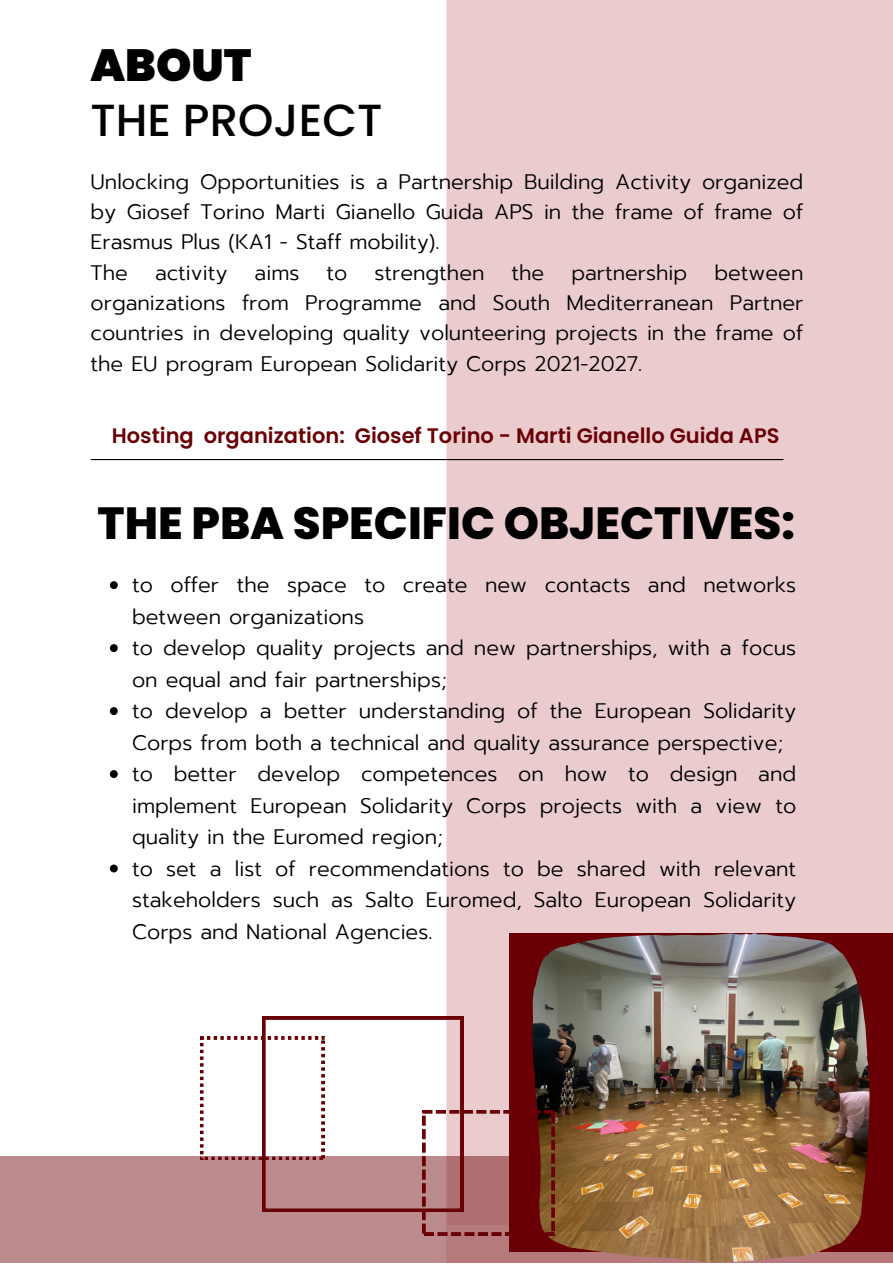
<style>
.page{position:relative;width:893px;height:1264px;background:#fff}
.page>*{position:absolute;margin:0;border:0;box-sizing:border-box;transform-origin:0 0}
.t1{font:800 45px "Poppins";color:#000}
.t2{font:500 45px "Poppins";color:#000}
.t3{font:900 45px "Poppins";color:#000}
.t4{font:300 21px/31.5px "Prompt";color:#000;text-align:justify}
.t5{font:600 21px "Poppins";color:#690005}
</style>
<div class="page">
<div style="left:447px;top:0;width:445px;height:1224px;background:#ebccce"></div>
<svg style="left:0;top:1156px;width:892px;height:106px;fill:#ba8a8c"></svg>
<svg style="left:110px;top:581px;width:8px;height:8px"></svg>
<svg style="left:110px;top:644px;width:8px;height:8px"></svg>
<svg style="left:110px;top:707px;width:8px;height:8px"></svg>
<svg style="left:110px;top:770px;width:8px;height:8px"></svg>
<svg style="left:110px;top:864px;width:8px;height:8px"></svg>
<div style="left:509px;top:933px;width:383px;height:318px;background:#690005"></div>
<img style="left:532px;top:933px;width:337px;height:329px">
<hr style="left:91px;top:459px;width:692px;height:1px;background:#000">
<svg style="left:200px;top:1016px;width:354px;height:219px"></svg>
<p class="t3" style="left:90px;top:34px;width:162px">ABOUT</p>
<p class="t2" style="left:90px;top:89px;width:293px">THE PROJECT</p>
<p class="t4" style="left:90px;top:166px;width:714px;line-height:30.3px">Unlocking Opportunities is a Partnership Building Activity organized by Giosef Torino Marti Gianello Guida APS in the frame of frame of Erasmus Plus (KA1 - Staff mobility).</p>
<p class="t4" style="left:90px;top:257px;width:39px">The</p>
<p class="t4" style="left:155px;top:257px;width:74px">activity</p>
<p class="t4" style="left:254px;top:257px;width:46px">aims</p>
<p class="t4" style="left:326px;top:257px;width:22px">to</p>
<p class="t4" style="left:374px;top:257px;width:112px">strengthen</p>
<p class="t4" style="left:511px;top:257px;width:34px">the</p>
<p class="t4" style="left:571px;top:257px;width:117px">partnership</p>
<p class="t4" style="left:90px;top:257px;width:714px;line-height:30.3px;text-indent:623px">between organizations from Programme and South Mediterranean Partner countries in developing quality volunteering projects in the frame of the EU program European Solidarity Corps 2021-2027.</p>
<p class="t5" style="left:112px;top:421px;width:669px">Hosting organization: Giosef Torino - Marti Gianello Guida APS</p>
<p class="t1" style="left:98px;top:492px;width:699px">THE PBA SPECIFIC OBJECTIVES:</p>
<p class="t4" style="left:132px;top:569px;width:665px">to offer the space to create new contacts and networks between organizations</p>
<p class="t4" style="left:132px;top:632px;width:665px">to develop quality projects and new partnerships, with a focus on equal and fair partnerships;</p>
<p class="t4" style="left:132px;top:695px;width:665px">to develop a better understanding of the European Solidarity<br>Corps from both a technical and quality assurance perspective;</p>
<p class="t4" style="left:132px;top:758px;width:665px">to better develop competences on how to design and implement European Solidarity Corps projects with a view to quality in the Euromed region;</p>
<p class="t4" style="left:132px;top:853px;width:665px">to set a list of recommendations to be shared with relevant stakeholders such as Salto Euromed, Salto European Solidarity Corps and National Agencies.</p>
</div>
